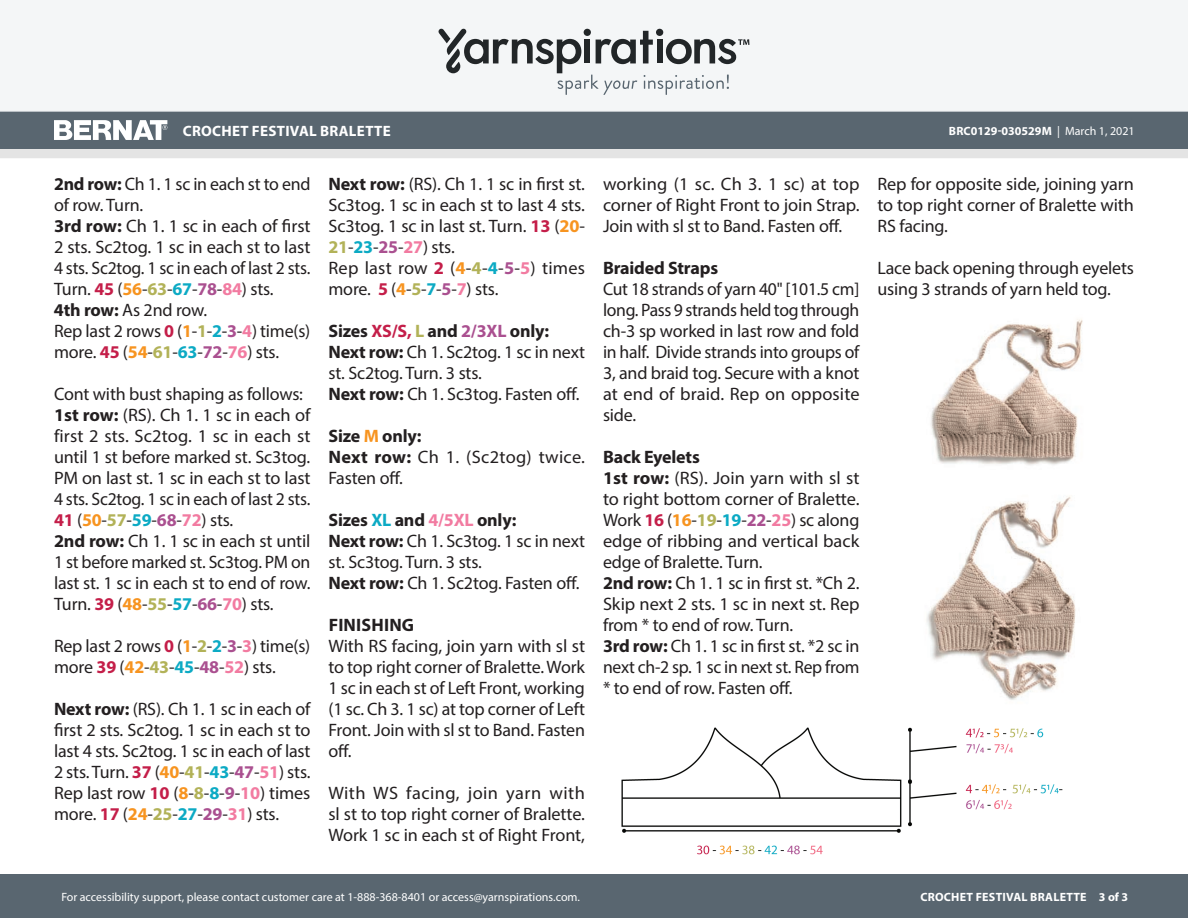
<style>
.page{position:relative;width:1188px;height:918px;background:#fff}
.page>*{position:absolute;margin:0;border:0;box-sizing:border-box;transform-origin:0 0}
.Body_-__Color_coded{font:18px/21px "Myriad Pro";letter-spacing:-.01em;color:#231f20;text-align:justify}
.Body_-__Color_coded-2{font:700 18px "Myriad Pro";letter-spacing:-.01em;color:#231f20}
.Body_-__Color_coded-3{font:18px/21px "Myriad Pro";letter-spacing:.01em;color:#231f20}
.Body_-__Color_coded-4{font:18px/21px "Myriad Pro";letter-spacing:.015em;color:#231f20}
.Body_-__Color_coded-5{font:700 18px "Myriad Pro";letter-spacing:.01em;color:#231f20}
.t1{font:700 15px "Myriad Pro";letter-spacing:.02em;color:#fff}
.t2{font:12px "Myriad Pro";color:#fff}
.t3{font:700 12px "Myriad Pro";letter-spacing:.02em;color:#fff}
.t4{font:700 12px "Myriad Pro";color:#fff}
.s1{font-weight:400}
.s2{font-weight:700}
.s3{font-weight:700;color:#c41e49}
.s4{font-weight:700;color:#f79420}
.s5{font-weight:700;color:#b2b258}
.s6{font-weight:700;color:#0caac4}
.s7{font-weight:700;color:#aa5090}
.s8{font-weight:700;color:#f27ba1}
.s9{color:#c41e49}
.s10{color:#b2b258}
.s11{color:#aa5090}
.s12{color:#f79420}
.s13{color:#0caac4}
.s14{color:#f27ba1}
</style>
<div class="page">
<div style="left:0;top:875px;width:1188px;height:43px;background:#596670"></div>
<div style="left:0;top:149px;width:1188px;height:9px;background:#e4e4e4"></div>
<div style="left:0;top:111px;width:1188px;height:38px;background:#596670"></div>
<div style="left:0;top:0;width:1188px;height:112px;background:#f4f6f7"></div>
<svg style="left:438px;top:29px;width:311px;height:66px"></svg>
<svg style="left:54px;top:120px;width:113px;height:20px"></svg>
<img style="left:621px;top:727px;width:442px;height:128px">
<img style="left:930px;top:319px;width:153px;height:146px">
<img style="left:926px;top:496px;width:150px;height:204px">
<p class="t1" style="left:183px;top:121px;width:209px">CROCHET FESTIVAL BRALETTE</p>
<p class="t4" style="left:949px;top:123px;width:187px">BRC0129-030529M <span class="s1">| March 1, 2021</span></p>
<p class="Body_-__Color_coded" style="left:54px;top:173px;width:258px"><span class="s2">2nd row:</span> Ch 1. 1 sc in each st to end of row. Turn.</p>
<p class="Body_-__Color_coded" style="left:54px;top:215px;width:258px"><span class="s2">3rd row:</span> Ch 1. 1 sc in each of first 2 sts. Sc2tog. 1 sc in each st to last 4 sts. Sc2tog. 1 sc in each of last 2 sts.<br>Turn. <span class="s3">45</span> (<span class="s4">56</span>-<span class="s5">63</span>-<span class="s6">67</span>-<span class="s7">78</span>-<span class="s8">84</span>) sts.</p>
<p class="Body_-__Color_coded" style="left:54px;top:299px;width:155px"><span class="s2">4th row:</span> As 2nd row.</p>
<p class="Body_-__Color_coded" style="left:54px;top:320px;width:258px">Rep last 2 rows <span class="s3">0</span> (<span class="s4">1</span>-<span class="s5">1</span>-<span class="s6">2</span>-<span class="s7">3</span>-<span class="s8">4</span>) time(s) more. <span class="s3">45</span> (<span class="s4">54</span>-<span class="s5">61</span>-<span class="s6">63</span>-<span class="s7">72</span>-<span class="s8">76</span>) sts.</p>
<p class="Body_-__Color_coded" style="left:54px;top:383px;width:251px">Cont with bust shaping as follows:</p>
<p class="Body_-__Color_coded" style="left:54px;top:404px;width:258px"><span class="s2">1st row:</span> (RS). Ch 1. 1 sc in each of first 2 sts. Sc2tog. 1 sc in each st until 1 st before marked st. Sc3tog.<br>PM on last st. 1 sc in each st to last 4 sts. Sc2tog. 1 sc in each of last 2 sts.<br><span class="s3">41</span> (<span class="s4">50</span>-<span class="s5">57</span>-<span class="s6">59</span>-<span class="s7">68</span>-<span class="s8">72</span>) sts.</p>
<p class="Body_-__Color_coded" style="left:54px;top:530px;width:258px"><span class="s2">2nd row:</span> Ch 1. 1 sc in each st until 1 st before marked st. Sc3tog. PM on last st. 1 sc in each st to end of row.<br>Turn. <span class="s3">39</span> (<span class="s4">48</span>-<span class="s5">55</span>-<span class="s6">57</span>-<span class="s7">66</span>-<span class="s8">70</span>) sts.</p>
<p class="Body_-__Color_coded" style="left:54px;top:635px;width:258px">Rep last 2 rows <span class="s3">0</span> (<span class="s4">1</span>-<span class="s5">2</span>-<span class="s6">2</span>-<span class="s7">3</span>-<span class="s8">3</span>) time(s) more <span class="s3">39</span> (<span class="s4">42</span>-<span class="s5">43</span>-<span class="s6">45</span>-<span class="s7">48</span>-<span class="s8">52</span>) sts.</p>
<p class="Body_-__Color_coded" style="left:54px;top:698px;width:258px"><span class="s2">Next row:</span> (RS). Ch 1. 1 sc in each of first 2 sts. Sc2tog. 1 sc in each st to last 4 sts. Sc2tog. 1 sc in each of last 2 sts. Turn. <span class="s3">37</span> (<span class="s4">40</span>-<span class="s5">41</span>-<span class="s6">43</span>-<span class="s7">47</span>-<span class="s8">51</span>) sts.</p>
<p class="Body_-__Color_coded" style="left:54px;top:782px;width:258px">Rep last row <span class="s3">10</span> (<span class="s4">8</span>-<span class="s5">8</span>-<span class="s6">8</span>-<span class="s7">9</span>-<span class="s8">10</span>) times more. <span class="s3">17</span> (<span class="s4">24</span>-<span class="s5">25</span>-<span class="s6">27</span>-<span class="s7">29</span>-<span class="s8">31</span>) sts.</p>
<p class="Body_-__Color_coded" style="left:328px;top:173px;width:258px"><span class="s2">Next row:</span> (RS). Ch 1. 1 sc in first st.<br>Sc3tog. 1 sc in each st to last 4 sts.<br>Sc3tog. 1 sc in last st. Turn. <span class="s3">13</span> (<span class="s4">20</span>- <span class="s5">21</span>-<span class="s6">23</span>-<span class="s7">25</span>-<span class="s8">27</span>) sts.</p>
<p class="Body_-__Color_coded-3" style="left:328px;top:257px;width:258px">Rep last row <span class="s3">2</span> (<span class="s4">4</span>-<span class="s5">4</span>-<span class="s6">4</span>-<span class="s7">5</span>-<span class="s8">5</span>) times more. <span class="s3">5</span> (<span class="s4">4</span>-<span class="s5">5</span>-<span class="s6">7</span>-<span class="s7">5</span>-<span class="s8">7</span>) sts.</p>
<p class="Body_-__Color_coded-2" style="left:328px;top:319px;width:222px">Sizes <span class="s9">XS/S,</span> <span class="s10">L</span> and <span class="s11">2/3XL</span> only:</p>
<p class="Body_-__Color_coded" style="left:328px;top:341px;width:258px"><span class="s2">Next row:</span> Ch 1. Sc2tog. 1 sc in next st. Sc2tog. Turn. 3 sts.</p>
<p class="Body_-__Color_coded" style="left:328px;top:383px;width:253px"><span class="s2">Next row:</span> Ch 1. Sc3tog. Fasten off.</p>
<p class="Body_-__Color_coded-2" style="left:328px;top:424px;width:95px">Size <span class="s12">M</span> only:</p>
<p class="Body_-__Color_coded-4" style="left:328px;top:446px;width:258px"><span class="s2">Next row:</span> Ch 1. (Sc2tog) twice.<br>Fasten off.</p>
<p class="Body_-__Color_coded-2" style="left:328px;top:508px;width:189px">Sizes <span class="s13">XL</span> and <span class="s14">4/5XL</span> only:</p>
<p class="Body_-__Color_coded" style="left:328px;top:530px;width:258px"><span class="s2">Next row:</span> Ch 1. Sc3tog. 1 sc in next st. Sc3tog. Turn. 3 sts.</p>
<p class="Body_-__Color_coded" style="left:328px;top:572px;width:253px"><span class="s2">Next row:</span> Ch 1. Sc2tog. Fasten off.</p>
<p class="Body_-__Color_coded-5" style="left:329px;top:613px;width:87px">FINISHING</p>
<p class="Body_-__Color_coded" style="left:328px;top:635px;width:258px">With RS facing, join yarn with sl st to top right corner of Bralette. Work 1 sc in each st of Left Front, working (1 sc. Ch 3. 1 sc) at top corner of Left Front. Join with sl st to Band. Fasten off.</p>
<p class="Body_-__Color_coded" style="left:328px;top:782px;width:258px">With WS facing, join yarn with sl st to top right corner of Bralette.<br>Work 1 sc in each st of Right Front,</p>
<p class="Body_-__Color_coded" style="left:878px;top:173px;width:258px">Rep for opposite side, joining yarn to top right corner of Bralette with RS facing.</p>
<p class="Body_-__Color_coded" style="left:878px;top:257px;width:258px">Lace back opening through eyelets using 3 strands of yarn held tog.</p>
<p class="Body_-__Color_coded" style="left:603px;top:173px;width:258px">working (1 sc. Ch 3. 1 sc) at top corner of Right Front to join Strap.<br>Join with sl st to Band. Fasten off.</p>
<p class="Body_-__Color_coded-2" style="left:603px;top:256px;width:117px">Braided Straps</p>
<p class="Body_-__Color_coded" style="left:603px;top:278px;width:258px">Cut 18 strands of yarn 40" [101.5 cm] long. Pass 9 strands held tog through ch-3 sp worked in last row and fold in half. Divide strands into groups of 3, and braid tog. Secure with a knot at end of braid. Rep on opposite side.</p>
<p class="Body_-__Color_coded-2" style="left:603px;top:445px;width:98px">Back Eyelets</p>
<p class="Body_-__Color_coded" style="left:603px;top:467px;width:258px"><span class="s2">1st row:</span> (RS). Join yarn with sl st to right bottom corner of Bralette.<br>Work <span class="s3">16</span> (<span class="s4">16</span>-<span class="s5">19</span>-<span class="s6">19</span>-<span class="s7">22</span>-<span class="s8">25</span>) sc along edge of ribbing and vertical back edge of Bralette. Turn.</p>
<p class="Body_-__Color_coded" style="left:603px;top:572px;width:258px"><span class="s2">2nd row:</span> Ch 1. 1 sc in first st. *Ch 2.<br>Skip next 2 sts. 1 sc in next st. Rep from * to end of row. Turn.</p>
<p class="Body_-__Color_coded" style="left:603px;top:635px;width:258px"><span class="s2">3rd row:</span> Ch 1. 1 sc in first st. *2 sc in next ch-2 sp. 1 sc in next st. Rep from * to end of row. Fasten off.</p>
<p class="t2" style="left:61px;top:889px;width:520px">For accessibility support, please contact customer care at 1-888-368-8401 or access@yarnspirations.com.</p>
<p class="t3" style="left:920px;top:889px;width:209px">CROCHET FESTIVAL BRALETTE 3 of 3</p>
</div>
